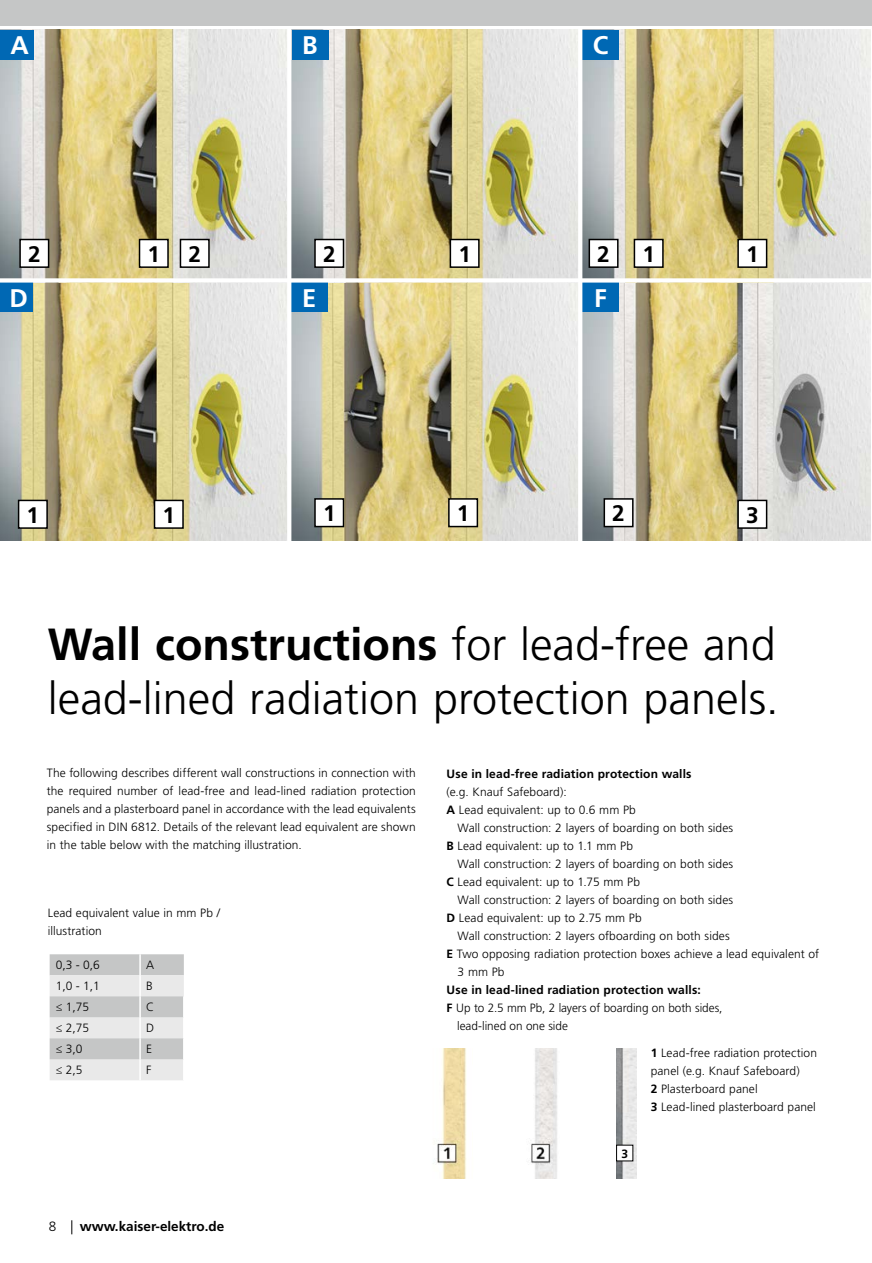
<style>
.page{position:relative;width:872px;height:1263px;background:#fff}
.page>*{position:absolute;margin:0;border:0;box-sizing:border-box;transform-origin:0 0}
.t1{font:300 45px/54px "Frutiger LT Std";color:#000}
.t2{font:700 25.5px "Frutiger LT Std";color:#fff}
.t3{font:700 22.5px "Frutiger LT Std";color:#000}
.t4{font:700 13.5px "Frutiger LT Std";color:#000}
.t5{font:300 13.5px "Frutiger LT Std";color:#000}
.t6{font:300 12px/18px "Frutiger LT Std";letter-spacing:.005em;color:#000}
.t7{font:700 12px "Frutiger LT Std";letter-spacing:.015em;color:#000}
.s1{font-weight:700}
</style>
<div class="page">
<div style="left:0;top:0;width:872px;height:26px;background:#c5c6c6"></div>
<svg style="left:71px;top:1220px;width:1px;height:14px"></svg>
<img style="left:433px;top:1048px;width:124px;height:131px">
<img style="left:582px;top:283px;width:289px;height:258px">
<img style="left:0;top:30px;width:578px;height:510px">
<img style="left:582px;top:30px;width:289px;height:248px">
<div style="left:139px;top:239px;width:29px;height:28px;background:#fff"></div>
<div style="left:139px;top:239px;width:30px;height:29px;border:2px solid #000"></div>
<div style="left:20px;top:239px;width:29px;height:28px;background:#fff"></div>
<div style="left:19px;top:239px;width:30px;height:29px;border:2px solid #000"></div>
<div style="left:180px;top:239px;width:29px;height:28px;background:#fff"></div>
<div style="left:180px;top:239px;width:30px;height:29px;border:2px solid #000"></div>
<div style="left:315px;top:239px;width:28px;height:28px;background:#fff"></div>
<div style="left:314px;top:239px;width:30px;height:29px;border:2px solid #000"></div>
<div style="left:589px;top:239px;width:29px;height:28px;background:#fff"></div>
<div style="left:588px;top:239px;width:30px;height:29px;border:2px solid #000"></div>
<div style="left:450px;top:239px;width:29px;height:28px;background:#fff"></div>
<div style="left:449px;top:239px;width:30px;height:29px;border:2px solid #000"></div>
<div style="left:634px;top:239px;width:29px;height:28px;background:#fff"></div>
<div style="left:633px;top:239px;width:30px;height:29px;border:2px solid #000"></div>
<div style="left:738px;top:500px;width:28px;height:28px;background:#fff"></div>
<div style="left:737px;top:500px;width:30px;height:29px;border:2px solid #000"></div>
<div style="left:738px;top:239px;width:28px;height:28px;background:#fff"></div>
<div style="left:737px;top:239px;width:30px;height:29px;border:2px solid #000"></div>
<div style="left:19px;top:500px;width:28px;height:28px;background:#fff"></div>
<div style="left:18px;top:500px;width:30px;height:29px;border:2px solid #000"></div>
<div style="left:154px;top:500px;width:29px;height:28px;background:#fff"></div>
<div style="left:154px;top:500px;width:30px;height:29px;border:2px solid #000"></div>
<div style="left:315px;top:499px;width:28px;height:28px;background:#fff"></div>
<div style="left:314px;top:498px;width:30px;height:29px;border:2px solid #000"></div>
<div style="left:449px;top:499px;width:28px;height:28px;background:#fff"></div>
<div style="left:448px;top:498px;width:30px;height:29px;border:2px solid #000"></div>
<div style="left:604px;top:499px;width:29px;height:28px;background:#fff"></div>
<div style="left:603px;top:498px;width:30px;height:29px;border:2px solid #000"></div>
<div style="left:0;top:30px;width:33px;height:29px;background:#0068b4"></div>
<div style="left:292px;top:30px;width:36px;height:29px;background:#0068b4"></div>
<div style="left:582px;top:30px;width:37px;height:29px;background:#0068b4"></div>
<div style="left:582px;top:283px;width:37px;height:29px;background:#0068b4"></div>
<div style="left:291px;top:283px;width:36px;height:29px;background:#0068b4"></div>
<div style="left:0;top:283px;width:32px;height:29px;background:#0068b4"></div>
<div style="left:0;top:278px;width:871px;height:5px;background:#fff"></div>
<hr style="left:287px;top:27px;width:4px;height:523px;background:#fff">
<img style="left:617px;top:1048px;width:19px;height:131px">
<div style="left:616px;top:1145px;width:17px;height:16px;background:#fff"></div>
<div style="left:616px;top:1145px;width:17px;height:16px;border:1px solid #000"></div>
<svg style="left:50px;top:954px;width:134px;height:126px;background:#d7d7d7"></svg>
<hr style="left:139px;top:954px;width:2px;height:21px;background:#fff">
<hr style="left:139px;top:975px;width:2px;height:21px;background:#fff">
<hr style="left:139px;top:996px;width:2px;height:21px;background:#fff">
<hr style="left:183px;top:996px;width:2px;height:21px;background:#fff">
<hr style="left:139px;top:1017px;width:2px;height:21px;background:#fff">
<hr style="left:183px;top:1017px;width:2px;height:21px;background:#fff">
<hr style="left:139px;top:1038px;width:2px;height:21px;background:#fff">
<hr style="left:183px;top:1038px;width:2px;height:21px;background:#fff">
<hr style="left:139px;top:1059px;width:2px;height:21px;background:#fff">
<hr style="left:183px;top:1059px;width:2px;height:21px;background:#fff">
<h2 class="t2" style="left:11px;top:30px;width:20px">A</h2>
<h2 class="t2" style="left:302px;top:30px;width:17px">B</h2>
<h2 class="t2" style="left:593px;top:30px;width:17px">C</h2>
<h3 class="t3" style="left:28px;top:241px;width:14px">2</h3>
<h3 class="t3" style="left:147px;top:241px;width:14px">1</h3>
<h3 class="t3" style="left:188px;top:241px;width:14px">2</h3>
<h3 class="t3" style="left:323px;top:241px;width:14px">2</h3>
<h3 class="t3" style="left:458px;top:241px;width:14px">1</h3>
<h3 class="t3" style="left:597px;top:241px;width:14px">2</h3>
<h3 class="t3" style="left:642px;top:241px;width:14px">1</h3>
<h2 class="t2" style="left:10px;top:283px;width:20px">D</h2>
<h2 class="t2" style="left:302px;top:283px;width:16px">E</h2>
<h2 class="t2" style="left:594px;top:283px;width:14px">F</h2>
<h3 class="t3" style="left:27px;top:502px;width:14px">1</h3>
<h3 class="t3" style="left:162px;top:502px;width:14px">1</h3>
<h3 class="t3" style="left:323px;top:500px;width:14px">1</h3>
<h3 class="t3" style="left:457px;top:500px;width:14px">1</h3>
<h3 class="t3" style="left:612px;top:500px;width:14px">2</h3>
<h3 class="t3" style="left:746px;top:241px;width:14px">1</h3>
<h3 class="t3" style="left:746px;top:502px;width:14px">3</h3>
<h1 class="t1" style="left:48px;top:618px;width:732px"><span class="s1">Wall constructions</span> for lead-free and lead-lined radiation protection panels.</h1>
<p class="t6" style="left:47px;top:764px;width:370px;text-align:justify">The following describes different wall constructions in connection with the required number of lead-free and lead-lined radiation protection panels and a plasterboard panel in accordance with the lead equivalents specified in DIN 6812. Details of the relevant lead equivalent are shown in the table below with the matching illustration.</p>
<p class="t6" style="left:48px;top:904px;width:174px">Lead equivalent value in mm Pb / illustration</p>
<p class="t6" style="left:56px;top:956px;width:46px">0,3 - 0,6</p>
<p class="t6" style="left:146px;top:956px;width:10px">A</p>
<p class="t6" style="left:56px;top:977px;width:46px">1,0 - 1,1</p>
<p class="t6" style="left:146px;top:977px;width:8px">B</p>
<p class="t6" style="left:56px;top:998px;width:35px">≤ 1,75</p>
<p class="t6" style="left:146px;top:998px;width:10px">C</p>
<p class="t6" style="left:56px;top:1019px;width:35px">≤ 2,75</p>
<p class="t6" style="left:146px;top:1019px;width:10px">D</p>
<p class="t6" style="left:56px;top:1040px;width:28px">≤ 3,0</p>
<p class="t6" style="left:146px;top:1040px;width:7px">E</p>
<p class="t6" style="left:56px;top:1061px;width:28px">≤ 2,5</p>
<p class="t6" style="left:146px;top:1061px;width:7px">F</p>
<p class="t5" style="left:49px;top:1219px;width:9px">8</p>
<p class="t4" style="left:80px;top:1219px;width:146px">www.kaiser-elektro.de</p>
<p class="t7" style="left:446px;top:767px;width:246px">Use in lead-free radiation protection walls</p>
<p class="t6" style="left:446px;top:783px;width:122px">(e.g. Knauf Safeboard):</p>
<p class="t6" style="left:446px;top:801px;width:191px"><span class="s1">A</span> Lead equivalent: up to 0.6 mm Pb</p>
<p class="t6" style="left:457px;top:819px;width:277px">Wall construction: 2 layers of boarding on both sides</p>
<p class="t6" style="left:446px;top:837px;width:188px"><span class="s1">B</span> Lead equivalent: up to 1.1 mm Pb</p>
<p class="t6" style="left:457px;top:855px;width:277px">Wall construction: 2 layers of boarding on both sides</p>
<p class="t6" style="left:446px;top:873px;width:195px"><span class="s1">C</span> Lead equivalent: up to 1.75 mm Pb</p>
<p class="t6" style="left:457px;top:891px;width:277px">Wall construction: 2 layers of boarding on both sides</p>
<p class="t6" style="left:446px;top:909px;width:197px"><span class="s1">D</span> Lead equivalent: up to 2.75 mm Pb</p>
<p class="t6" style="left:457px;top:927px;width:274px">Wall construction: 2 layers ofboarding on both sides</p>
<p class="t6" style="left:446px;top:945px;width:374px"><span class="s1">E</span> Two opposing radiation protection boxes achieve a lead equivalent of</p>
<p class="t6" style="left:457px;top:963px;width:48px">3 mm Pb</p>
<p class="t7" style="left:446px;top:983px;width:256px">Use in lead-lined radiation protection walls:</p>
<p class="t6" style="left:446px;top:999px;width:277px"><span class="s1">F</span> Up to 2.5 mm Pb, 2 layers of boarding on both sides,</p>
<p class="t6" style="left:457px;top:1017px;width:112px">lead-lined on one side</p>
<p class="t7" style="left:621px;top:1146px;width:8px">3</p>
<p class="t6" style="left:651px;top:1044px;width:168px"><span class="s1">1</span> Lead-free radiation protection panel (e.g. Knauf Safeboard)<br><span class="s1">2</span> Plasterboard panel<br><span class="s1">3</span> Lead-lined plasterboard panel</p>
</div>
